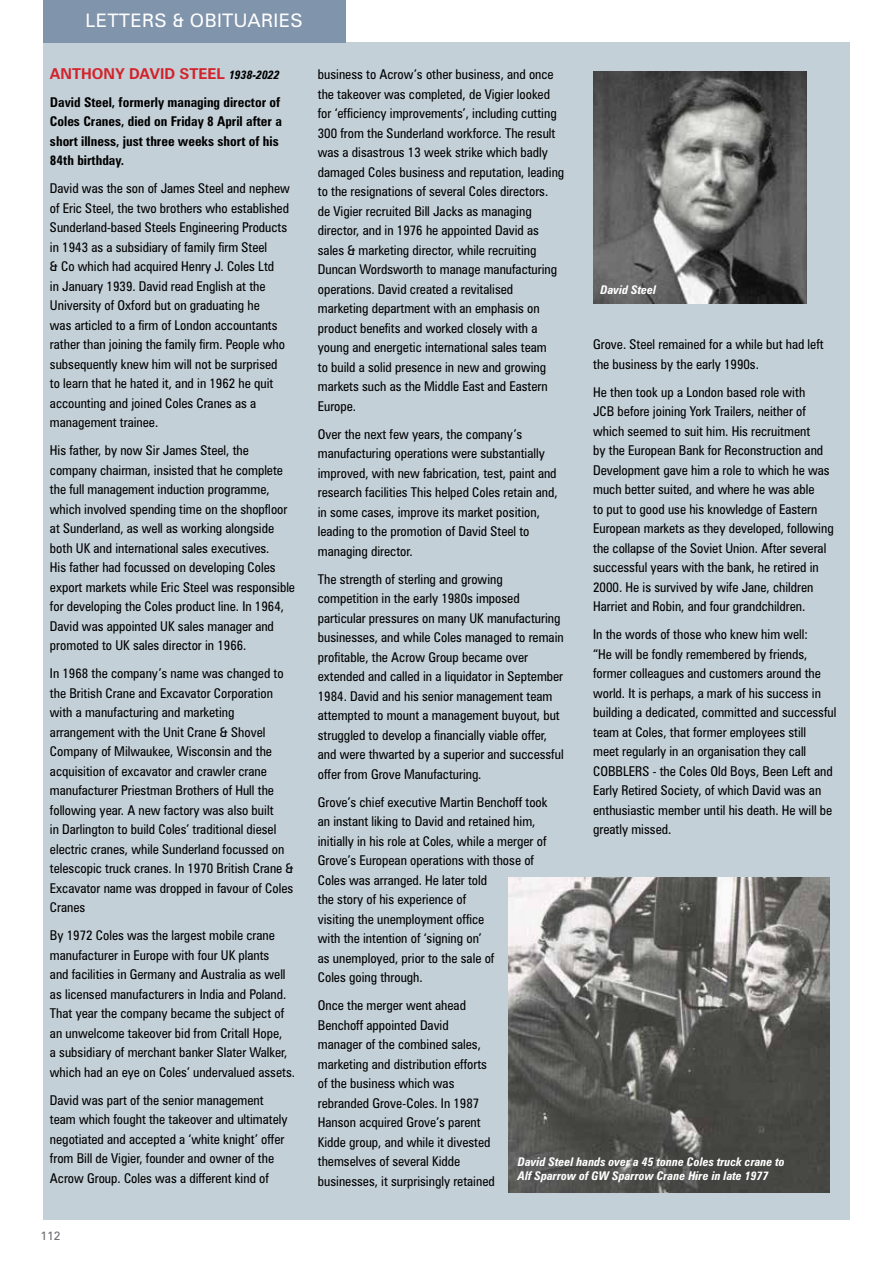
<style>
.page{position:relative;width:893px;height:1263px;background:#fff}
.page>*{position:absolute;margin:0;border:0;box-sizing:border-box;transform-origin:0 0}
.t1{font:18.6px "Zurich BT";color:#fff}
.t2{font:700 15px "Zurich BT";color:#d2232a}
.t3{font:condensed 13.5px/19.5px "Zurich BT";color:#000}
.t4{font:700 condensed 13.5px/19.5px "Zurich BT";color:#000}
.t5{font:italic 700 condensed 12px/13.5px "Zurich BT";color:#fff}
.t6{font:12px "Zurich BT";color:#6d6e71}
.s1{font-style:italic;font-stretch:condensed;font-size:12px;color:#000}
</style>
<div class="page">
<div style="left:43px;top:43px;width:807px;height:1177px;background:#c4d0d8"></div>
<div style="left:43px;top:0;width:303px;height:43px;background:#8094ac"></div>
<img style="left:593px;top:71px;width:214px;height:232px">
<img style="left:508px;top:877px;width:321px;height:316px">
<h1 class="t1" style="left:85px;top:9px;width:13px">LETTERS</h1>
<h1 class="t1" style="left:173px;top:9px;width:44px">&amp; OBITUARIES</h1>
<p class="t2" style="left:50px;top:64px;width:231px">ANTHONY DAVID STEEL <span class="s1">1938-2022</span></p>
<p class="t4" style="left:50px;top:92px;width:233px">David Steel, formerly managing director of Coles Cranes, died on Friday 8 April after a short illness, just three weeks short of his 84th birthday.</p>
<p class="t3" style="left:50px;top:178px;width:241px">David was the son of James Steel and nephew of Eric Steel, the two brothers who established Sunderland-based Steels Engineering Products in 1943 as a subsidiary of family firm Steel<br>&amp; Co which had acquired Henry J. Coles Ltd<br>in January 1939. David read English at the University of Oxford but on graduating he<br>was articled to a firm of London accountants rather than joining the family firm. People who subsequently knew him will not be surprised to learn that he hated it, and in 1962 he quit accounting and joined Coles Cranes as a management trainee.</p>
<p class="t3" style="left:50px;top:440px;width:247px">His father, by now Sir James Steel, the company chairman, insisted that he complete the full management induction programme, which involved spending time on the shopfloor at Sunderland, as well as working alongside both UK and international sales executives.<br>His father had focussed on developing Coles export markets while Eric Steel was responsible for developing the Coles product line. In 1964, David was appointed UK sales manager and promoted to UK sales director in 1966.</p>
<p class="t3" style="left:50px;top:663px;width:245px">In 1968 the company’s name was changed to the British Crane and Excavator Corporation with a manufacturing and marketing arrangement with the Unit Crane &amp; Shovel Company of Milwaukee, Wisconsin and the acquisition of excavator and crawler crane manufacturer Priestman Brothers of Hull the following year. A new factory was also built<br>in Darlington to build Coles’ traditional diesel electric cranes, while Sunderland focussed on telescopic truck cranes. In 1970 British Crane &amp; Excavator name was dropped in favour of Coles Cranes</p>
<p class="t3" style="left:50px;top:925px;width:247px">By 1972 Coles was the largest mobile crane manufacturer in Europe with four UK plants<br>and facilities in Germany and Australia as well as licensed manufacturers in India and Poland.<br>That year the company became the subject of an unwelcome takeover bid from Critall Hope,<br>a subsidiary of merchant banker Slater Walker, which had an eye on Coles’ undervalued assets.</p>
<p class="t3" style="left:50px;top:1090px;width:239px">David was part of the senior management team which fought the takeover and ultimately negotiated and accepted a ‘white knight’ offer from Bill de Vigier, founder and owner of the Acrow Group. Coles was a different kind of</p>
<p class="t3" style="left:318px;top:65px;width:248px">business to Acrow’s other business, and once the takeover was completed, de Vigier looked for ‘efficiency improvements’, including cutting 300 from the Sunderland workforce. The result was a disastrous 13 week strike which badly damaged Coles business and reputation, leading to the resignations of several Coles directors.<br>de Vigier recruited Bill Jacks as managing director, and in 1976 he appointed David as sales &amp; marketing director, while recruiting Duncan Wordsworth to manage manufacturing operations. David created a revitalised marketing department with an emphasis on product benefits and worked closely with a young and energetic international sales team<br>to build a solid presence in new and growing markets such as the Middle East and Eastern Europe.</p>
<p class="t3" style="left:318px;top:424px;width:241px">Over the next few years, the company’s manufacturing operations were substantially improved, with new fabrication, test, paint and research facilities This helped Coles retain and, in some cases, improve its market position, leading to the promotion of David Steel to managing director.</p>
<p class="t3" style="left:318px;top:569px;width:247px">The strength of sterling and growing competition in the early 1980s imposed particular pressures on many UK manufacturing businesses, and while Coles managed to remain profitable, the Acrow Group became over extended and called in a liquidator in September 1984. David and his senior management team attempted to mount a management buyout, but struggled to develop a financially viable offer, and were thwarted by a superior and successful offer from Grove Manufacturing.</p>
<p class="t3" style="left:318px;top:792px;width:231px">Grove’s chief executive Martin Benchoff took an instant liking to David and retained him, initially in his role at Coles, while a merger of Grove’s European operations with those of Coles was arranged. He later told<br>the story of his experience of<br>visiting the unemployment office<br>with the intention of ‘signing on’<br>as unemployed, prior to the sale of<br>Coles going through.</p>
<p class="t3" style="left:318px;top:995px;width:178px">Once the merger went ahead<br>Benchoff appointed David manager of the combined sales, marketing and distribution efforts of the business which was rebranded Grove-Coles. In 1987<br>Hanson acquired Grove’s parent<br>Kidde group, and while it divested themselves of several Kidde businesses, it surprisingly retained</p>
<p class="t5" style="left:601px;top:283px;width:57px">David Steel</p>
<p class="t3" style="left:593px;top:334px;width:232px">Grove. Steel remained for a while but had left the business by the early 1990s.</p>
<p class="t3" style="left:593px;top:382px;width:242px">He then took up a London based role with<br>JCB before joining York Trailers, neither of which seemed to suit him. His recruitment<br>by the European Bank for Reconstruction and Development gave him a role to which he was much better suited, and where he was able<br>to put to good use his knowledge of Eastern European markets as they developed, following the collapse of the Soviet Union. After several successful years with the bank, he retired in 2000. He is survived by wife Jane, children Harriet and Robin, and four grandchildren.</p>
<p class="t3" style="left:593px;top:624px;width:245px">In the words of those who knew him well:<br>“He will be fondly remembered by friends, former colleagues and customers around the world. It is perhaps, a mark of his success in building a dedicated, committed and successful team at Coles, that former employees still<br>meet regularly in an organisation they call COBBLERS - the Coles Old Boys, Been Left and Early Retired Society, of which David was an enthusiastic member until his death. He will be greatly missed.</p>
<p class="t5" style="left:518px;top:1155px;width:268px">David Steel hands over a 45 tonne Coles truck crane to<br>Alf Sparrow of GW Sparrow Crane Hire in late 1977</p>
<p class="t6" style="left:40px;top:1229px;width:21px">112</p>
</div>
